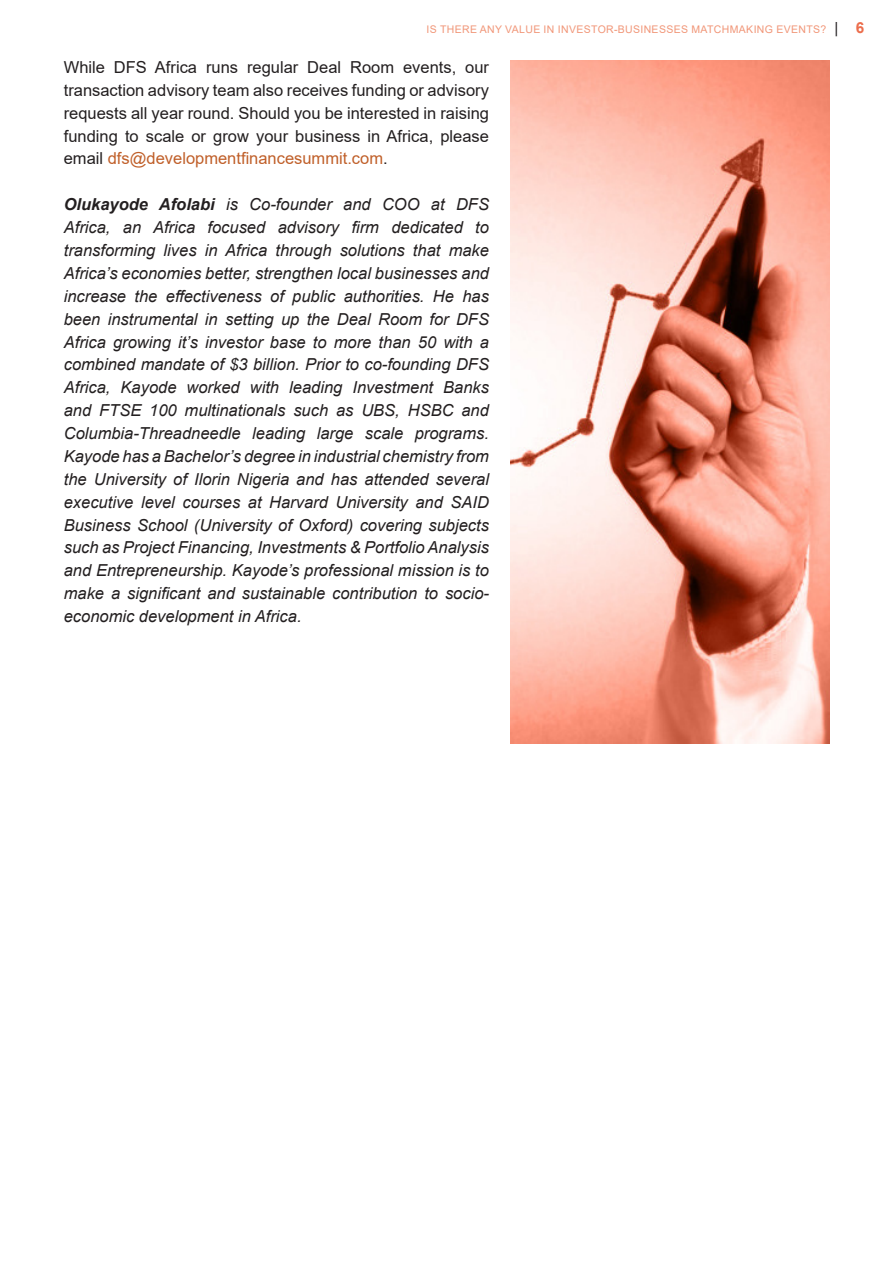
<style>
.page{position:relative;width:893px;height:1263px;background:#fff}
.page>*{position:absolute;margin:0;border:0;box-sizing:border-box;transform-origin:0 0}
.t1{font:italic 16.5px/23px "Arial";color:#231f20;text-align:justify}
.t2{font:16.5px/22.8px "Arial";color:#231f20;text-align:justify}
.t3{font:10.5px "Arial";letter-spacing:.035em;color:#f19678}
.s1{font-size:15px;color:#231f20}
.s2{font-weight:700;font-size:15.3px;color:#ec6e4d}
.s3{color:#c05f29}
.s4{font-weight:700}
</style>
<div class="page">
<img style="left:510px;top:61px;width:319px;height:683px">
<p class="t3" style="left:427px;top:22px;width:439px">IS THERE ANY VALUE IN INVESTOR-BUSINESSES MATCHMAKING EVENTS? <span class="s1">|</span> <span class="s2">6</span></p>
<p class="t2" style="left:64px;top:56px;width:427px">While DFS Africa runs regular Deal Room events, our transaction advisory team also receives funding or advisory requests all year round. Should you be interested in raising funding to scale or grow your business in Africa, please email <span class="s3">dfs@developmentfinancesummit.com</span>.</p>
<p class="t1" style="left:64px;top:193px;width:427px"><span class="s4">Olukayode Afolabi</span> is Co-founder and COO at DFS Africa, an Africa focused advisory firm dedicated to transforming lives in Africa through solutions that make Africa’s economies better, strengthen local businesses and increase the effectiveness of public authorities. He has been instrumental in setting up the Deal Room for DFS Africa growing it’s investor base to more than 50 with a combined mandate of $3 billion. Prior to co-founding DFS Africa, Kayode worked with leading Investment Banks and FTSE 100 multinationals such as UBS, HSBC and Columbia-Threadneedle leading large scale programs.<br>Kayode has a Bachelor’s degree in industrial chemistry from the University of Ilorin Nigeria and has attended several executive level courses at Harvard University and SAID Business School (University of Oxford) covering subjects such as Project Financing, Investments &amp; Portfolio Analysis and Entrepreneurship. Kayode’s professional mission is to make a significant and sustainable contribution to socio&shy;economic development in Africa.</p>
</div>
